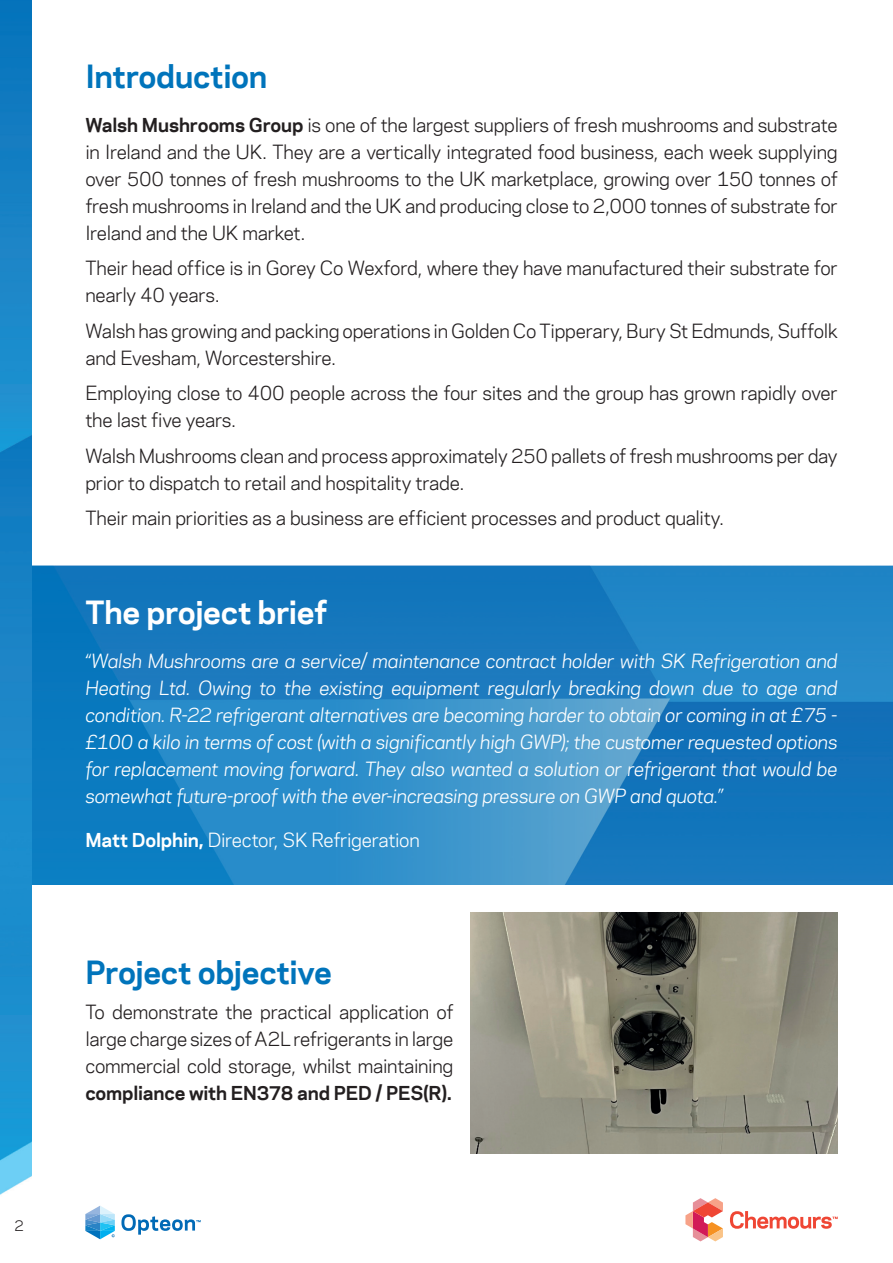
<style>
.page{position:relative;width:893px;height:1263px;background:#fff}
.page>*{position:absolute;margin:0;border:0;box-sizing:border-box;transform-origin:0 0}
.t1{font:700 30px "Chemours Sans";letter-spacing:-.015em;color:#0074bb}
.t2{font:700 30px "Chemours Sans";letter-spacing:-.015em;color:#fff}
.t3{font:18px/27px "Chemours Sans";letter-spacing:-.015em;color:#231f20}
.t4{font:italic 18px/27px "Chemours Sans";letter-spacing:-.015em;color:#fff;text-align:justify}
.t5{font:18px "Chemours Sans";letter-spacing:-.02em;color:#fff}
.t6{font:700 18px "Chemours Sans";letter-spacing:-.01em;color:#231f20}
.t7{font:13.5px "Chemours Sans";color:#231f20}
.s1{font-weight:700}
</style>
<div class="page">
<img style="left:32px;top:566px;width:861px;height:318px">
<svg style="left:121px;top:1214px;width:80px;height:21px"></svg>
<svg style="left:85px;top:1206px;width:30px;height:33px"></svg>
<img style="left:0;top:0;width:32px;height:1195px">
<svg style="left:685px;top:1198px;width:38px;height:43px"></svg>
<svg style="left:730px;top:1211px;width:108px;height:18px"></svg>
<img style="left:470px;top:913px;width:367px;height:240px">
<p class="t7" style="left:14px;top:1215px;width:11px">2</p>
<h1 class="t1" style="left:85px;top:54px;width:183px">Introduction</h1>
<p class="t3" style="left:85px;top:110px;width:754px;text-align:justify"><span class="s1">Walsh Mushrooms Group</span> is one of the largest suppliers of fresh mushrooms and substrate in Ireland and the UK. They are a vertically integrated food business, each week supplying over 500 tonnes of fresh mushrooms to the UK marketplace, growing over 150 tonnes of fresh mushrooms in Ireland and the UK and producing close to 2,000 tonnes of substrate for Ireland and the UK market.</p>
<p class="t3" style="left:85px;top:254px;width:754px">Their head office is in Gorey Co Wexford, where they have manufactured their substrate for nearly 40 years.</p>
<p class="t3" style="left:85px;top:316px;width:754px">Walsh has growing and packing operations in Golden Co Tipperary, Bury St Edmunds, Suffolk and Evesham, Worcestershire.</p>
<p class="t3" style="left:85px;top:379px;width:754px">Employing close to 400 people across the four sites and the group has grown rapidly over the last five years.</p>
<p class="t3" style="left:85px;top:441px;width:754px">Walsh Mushrooms clean and process approximately 250 pallets of fresh mushrooms per day prior to dispatch to retail and hospitality trade.</p>
<p class="t3" style="left:85px;top:504px;width:640px">Their main priorities as a business are efficient processes and product quality.</p>
<h1 class="t2" style="left:85px;top:590px;width:243px">The project brief</h1>
<p class="t4" style="left:85px;top:646px;width:754px">“Walsh Mushrooms are a service/ maintenance contract holder with SK Refrigeration and Heating Ltd. Owing to the existing equipment regularly breaking down due to age and condition. R-22 refrigerant alternatives are becoming harder to obtain or coming in at £75 - £100 a kilo in terms of cost (with a significantly high GWP); the customer requested options for replacement moving forward. They also wanted a solution or refrigerant that would be somewhat future-proof with the ever-increasing pressure on GWP and quota.”</p>
<p class="t5" style="left:85px;top:827px;width:336px"><span class="s1">Matt Dolphin,</span> Director, SK Refrigeration</p>
<h1 class="t1" style="left:85px;top:950px;width:248px">Project objective</h1>
<p class="t3" style="left:85px;top:998px;width:369px;text-align:justify">To demonstrate the practical application of large charge sizes of A2L refrigerants in large commercial cold storage, whilst maintaining</p>
<p class="t6" style="left:85px;top:1080px;width:368px">compliance with EN378 and PED / PES(R).</p>
</div>
